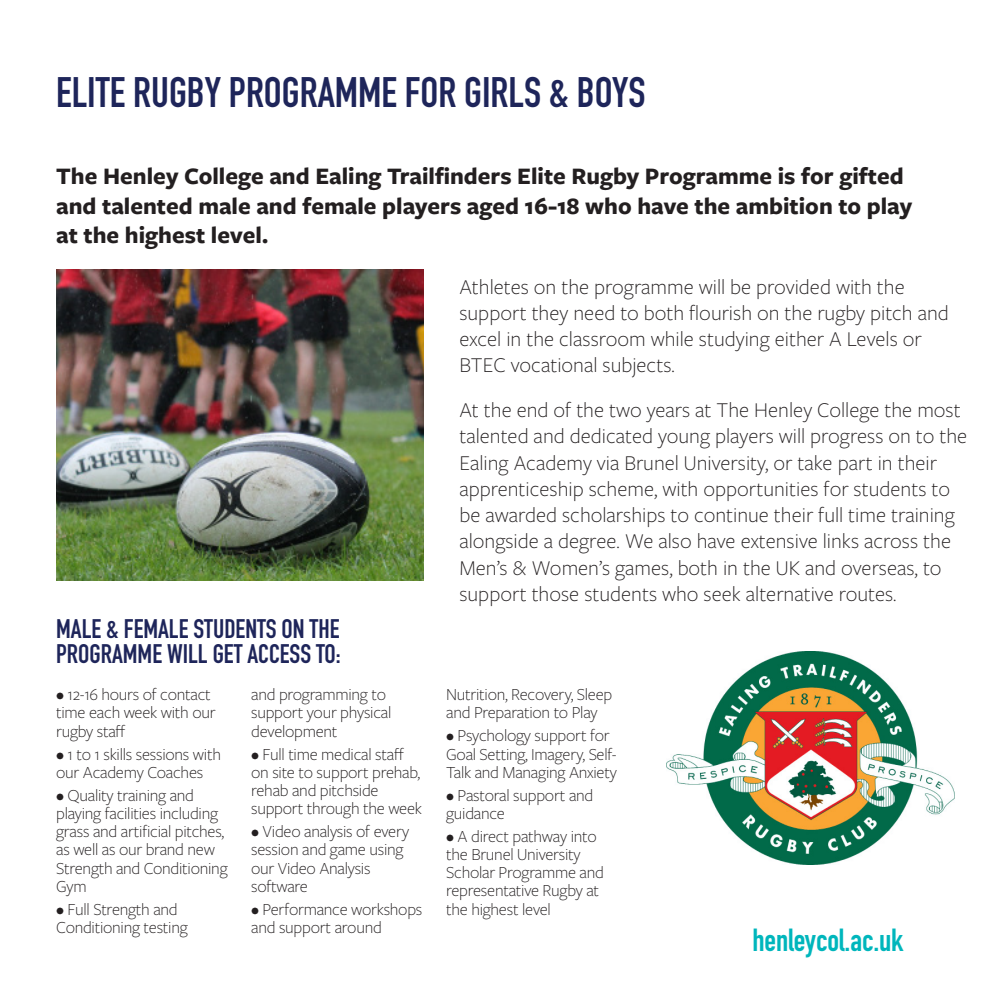
<style>
.page{position:relative;width:993px;height:993px;background:#fff}
.page>*{position:absolute;margin:0;border:0;box-sizing:border-box;transform-origin:0 0}
.Front_Section_Headin{font:700 42px "DIN Condensed";color:#1e255a}
._18pt_Comp_Head{font:700 31.5px "DIN Condensed";letter-spacing:-.005em;color:#00b6bc}
.Third_Tier_Heading{font:700 26.43px/24.5px "DIN Condensed";color:#1e255a}
.t1{font:700 24.5px/29.4px "Freight Sans Pro";color:#231f20}
.t2{font:300 21.88px/26.2px "Freight Sans Pro";color:#231f20}
.Body_Copy{font:300 17.5px/18.2px "Freight Sans Pro";letter-spacing:-.015em;color:#231f20}
</style>
<div class="page">
<img style="left:56px;top:270px;width:368px;height:310px">
<img style="left:666px;top:651px;width:288px;height:213px">
<p class="Front_Section_Headin" style="left:56px;top:64px;width:590px">ELITE RUGBY PROGRAMME FOR GIRLS &amp; BOYS</p>
<p class="t1" style="left:56px;top:161px;width:857px">The Henley College and Ealing Trailfinders Elite Rugby Programme is for gifted and talented male and female players aged 16-18 who have the ambition to play at the highest level.</p>
<p class="t2" style="left:459px;top:272px;width:446px">Athletes on the programme will be provided with the</p>
<p class="t2" style="left:459px;top:299px;width:491px">support they need to both flourish on the rugby pitch and excel in the classroom while studying either A Levels or</p>
<p class="t2" style="left:459px;top:351px;width:217px">BTEC vocational subjects.</p>
<p class="Third_Tier_Heading" style="left:56px;top:616px;width:286px">MALE &amp; FEMALE STUDENTS ON THE<br>PROGRAMME WILL GET ACCESS TO:</p>
<p class="Body_Copy" style="left:56px;top:684px;width:161px">• 12-16 hours of contact time each week with our rugby staff</p>
<p class="Body_Copy" style="left:56px;top:743px;width:166px">• 1 to 1 skills sessions with our Academy Coaches</p>
<p class="Body_Copy" style="left:56px;top:784px;width:173px">• Quality training and playing facilities including grass and artificial pitches, as well as our brand new<br>Strength and Conditioning<br>Gym</p>
<p class="Body_Copy" style="left:56px;top:898px;width:133px">• Full Strength and<br>Conditioning testing</p>
<p class="Body_Copy" style="left:251px;top:684px;width:142px">and programming to support your physical development</p>
<p class="Body_Copy" style="left:251px;top:743px;width:172px">• Full time medical staff on site to support prehab, rehab and pitchside support through the week</p>
<p class="Body_Copy" style="left:251px;top:821px;width:159px">• Video analysis of every session and game using our Video Analysis software</p>
<p class="Body_Copy" style="left:251px;top:898px;width:173px">• Performance workshops and support around</p>
<p class="t2" style="left:459px;top:396px;width:509px">At the end of the two years at The Henley College the most talented and dedicated young players will progress on to the Ealing Academy via Brunel University, or take part in their apprenticeship scheme, with opportunities for students to be awarded scholarships to continue their full time training alongside a degree. We also have extensive links across the Men’s &amp; Women’s games, both in the UK and overseas, to support those students who seek alternative routes.</p>
<p class="Body_Copy" style="left:446px;top:684px;width:168px">Nutrition, Recovery, Sleep and Preparation to Play</p>
<p class="Body_Copy" style="left:446px;top:725px;width:172px">• Psychology support for<br>Goal Setting, Imagery, Self-<br>Talk and Managing Anxiety</p>
<p class="Body_Copy" style="left:446px;top:784px;width:149px">• Pastoral support and guidance</p>
<p class="Body_Copy" style="left:446px;top:826px;width:159px">• A direct pathway into the Brunel University<br>Scholar Programme and representative Rugby at the highest level</p>
<p class="_18pt_Comp_Head" style="left:752px;top:917px;width:152px">henleycol.ac.uk</p>
</div>
